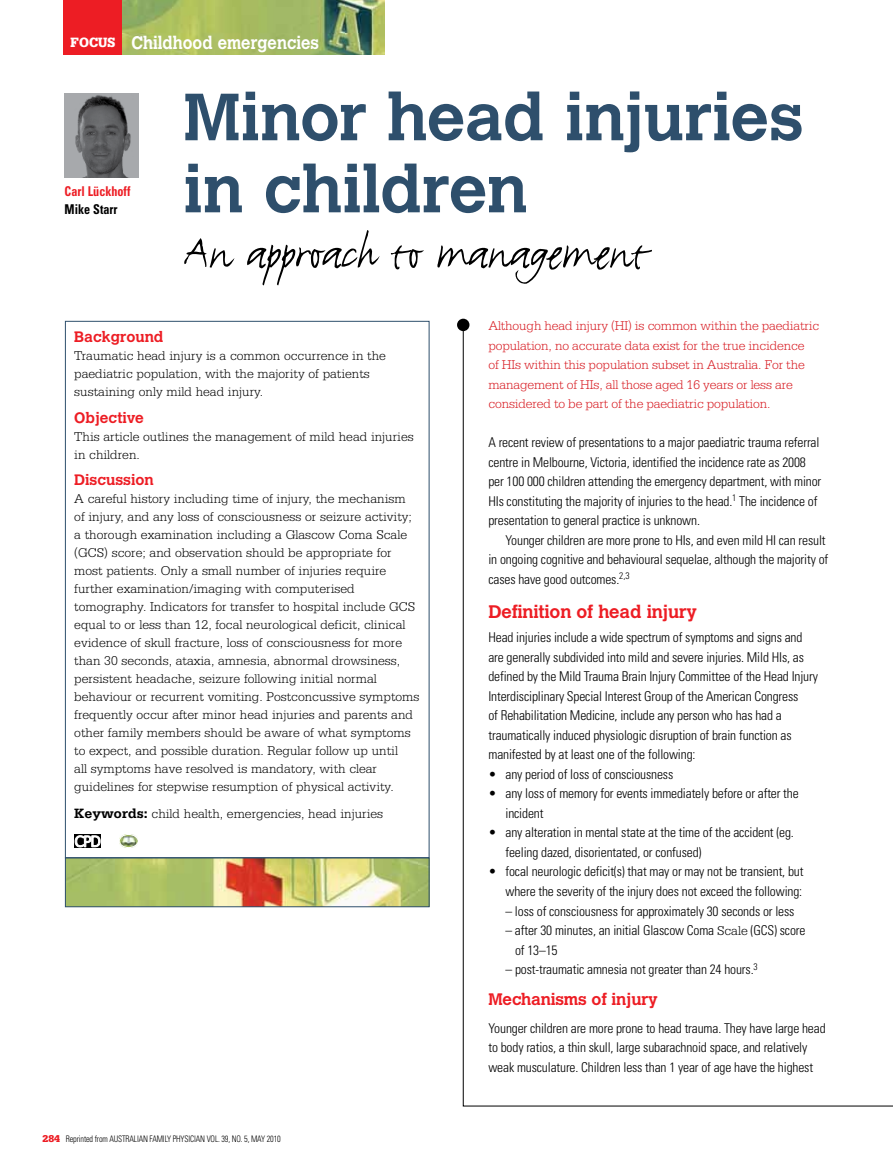
<style>
.page{position:relative;width:893px;height:1170px;background:#fff}
.page>*{position:absolute;margin:0;border:0;box-sizing:border-box;transform-origin:0 0}
.t1{font:700 66px/72px "Calvert";letter-spacing:-.005em;color:#2e4f6c}
.t2{font:51px "FF Justlefthand";letter-spacing:-.01em;color:#000}
.t3{font:700 18px "Calvert";color:#fff;scale:.9 1}
.t4{font:700 18px "Calvert";letter-spacing:-.01em;color:#ed1d24}
.t5{font:700 16.5px "Calvert";letter-spacing:-.01em;color:#ed1d24}
.t6{font:700 15px "Calvert";color:#ed1d24}
.t7{font:300 condensed 13.5px/19.5px "Univers LT";letter-spacing:-.01em;color:#000}
.t8{font:300 13.5px/18px "Serifa LT";color:#000}
.t9{font:300 13.5px/19.5px "Serifa LT";letter-spacing:-.01em;color:#d71920}
.t10{font:700 condensed 13.5px "Univers LT";color:#ed1d24;scale:.9 1}
.t11{font:700 condensed 13.5px "Univers LT";color:#000;scale:.9 1}
.t12{font:300 condensed 9px "Univers LT";letter-spacing:-.015em;color:#000;scale:.9 1}
.s1{font-family:"Serifa LT";font-weight:900;font-size:14.25px}
.s2{font-family:"Serifa LT";font-stretch:normal}
.s3{font-weight:700;font-size:14.25px}
.s4{font-family:"Serifa LT";font-weight:900;font-stretch:normal;font-size:10.5px;color:#ed1d24}
</style>
<div class="page">
<svg style="left:462px;top:328px;width:431px;height:778px"></svg>
<div style="left:457px;top:318px;width:12px;height:13px;background:#000;border-radius:50%"></div>
<svg style="left:74px;top:834px;width:27px;height:13px"></svg>
<svg style="left:75px;top:835px;width:25px;height:12px"></svg>
<img style="left:119px;top:834px;width:18px;height:13px">
<div style="left:119px;top:834px;width:19px;height:13px;border:1px solid #fff;border-radius:50%"></div>
<img style="left:67px;top:859px;width:360px;height:46px">
<div style="left:65px;top:857px;width:364px;height:50px;border:1px solid #2e4f6c"></div>
<div style="left:65px;top:94px;width:74px;height:84px;background:#a7a9ac"></div>
<img style="left:75px;top:95px;width:56px;height:83px">
<img style="left:122px;top:0;width:263px;height:55px">
<div style="left:64px;top:0;width:58px;height:55px;background:#ed1d24"></div>
<h3 class="t3" style="left:70px;top:31px;width:278px"><span class="s1">FOCUS</span> Childhood emergencies</h3>
<h1 class="t1" style="left:183px;top:80px;width:622px">Minor head injuries in children</h1>
<h2 class="t2" style="left:183px;top:221px;width:466px">An approach to management</h2>
<p class="t9" style="left:488px;top:316px;width:332px">Although head injury (HI) is common within the paediatric population, no accurate data exist for the true incidence<br>of HIs within this population subset in Australia. For the management of HIs, all those aged 16 years or less are considered to be part of the paediatric population.</p>
<p class="t7" style="left:488px;top:433px;width:341px">A recent review of presentations to a major paediatric trauma referral centre in Melbourne, Victoria, identified the incidence rate as 2008<br>per 100 000 children attending the emergency department, with minor HIs constituting the majority of injuries to the head.<sup>1</sup> The incidence of presentation to general practice is unknown.<br>Younger children are more prone to HIs, and even mild HI can result in ongoing cognitive and behavioural sequelae, although the majority of cases have good outcomes.<sup>2,3</sup></p>
<h3 class="t4" style="left:488px;top:600px;width:210px">Definition of head injury</h3>
<p class="t7" style="left:488px;top:628px;width:331px">Head injuries include a wide spectrum of symptoms and signs and are generally subdivided into mild and severe injuries. Mild HIs, as defined by the Mild Trauma Brain I njury Committee of the Head I njury I nterdisciplinary Special I nterest Group of the American Congress<br>of Rehabilitation Medicine, include any person who has had a traumatically induced physiologic disruption of brain function as manifested by at least one of the following:</p>
<p class="t7" style="left:488px;top:764px;width:186px">• any period of loss of consciousness</p>
<p class="t7" style="left:505px;top:783px;width:295px;text-indent:-17px">• any loss of memory for events immediately before or after the incident</p>
<p class="t7" style="left:505px;top:822px;width:290px;text-indent:-17px">• any alteration in mental state at the time of the accident (eg. feeling dazed, disorientated, or confused)</p>
<p class="t7" style="left:488px;top:861px;width:316px;text-align:right">• focal neurologic deficit(s) that may or may not be transient, but where the severity of the injury does not exceed the following:</p>
<p class="t7" style="left:505px;top:900px;width:290px">– loss of consciousness for approximately 30 seconds or less</p>
<p class="t7" style="left:515px;top:920px;width:292px;text-indent:-9px">– after 30 minutes, an initial Glascow Coma <span class="s2">Scale</span> (GCS) score of 13–15</p>
<p class="t7" style="left:505px;top:959px;width:254px">– post-traumatic amnesia not greater than 24 hours.<sup>3</sup></p>
<p class="t5" style="left:488px;top:988px;width:171px">Mechanisms of injury</p>
<p class="t7" style="left:488px;top:1018px;width:339px">Younger children are more prone to head trauma. They have large head to body ratios, a thin skull, large subarachnoid space, and relatively weak musculature. Children less than 1 year of age have the highest</p>
<p class="t10" style="left:65px;top:183px;width:75px">Carl Lückhoff</p>
<p class="t11" style="left:65px;top:200px;width:60px">Mike Starr</p>
<p class="t6" style="left:74px;top:327px;width:91px">Background</p>
<p class="t8" style="left:74px;top:347px;width:313px">Traumatic head injury is a common occurrence in the paediatric population, with the majority of patients sustaining only mild head injury.</p>
<p class="t6" style="left:74px;top:408px;width:71px">Objective</p>
<p class="t8" style="left:74px;top:427px;width:341px">This article outlines the management of mild head injuries in children.</p>
<p class="t6" style="left:74px;top:470px;width:81px">Discussion</p>
<p class="t8" style="left:74px;top:490px;width:347px">A careful history including time of injury, the mechanism of injury, and any loss of consciousness or seizure activity; a thorough examination including a Glascow Coma Scale (GCS) score; and observation should be appropriate for most patients. Only a small number of injuries require further examination/imaging with computerised tomography. Indicators for transfer to hospital include GCS equal to or less than 12, focal neurological deficit, clinical evidence of skull fracture, loss of consciousness for more than 30 seconds, ataxia, amnesia, abnormal drowsiness, persistent headache, seizure following initial normal behaviour or recurrent vomiting. Postconcussive symptoms frequently occur after minor head injuries and parents and other family members should be aware of what symptoms to expect, and possible duration. Regular follow up until<br>all symptoms have resolved is mandatory, with clear guidelines for stepwise resumption of physical activity.</p>
<p class="t8" style="left:74px;top:804px;width:310px"><span class="s3">Keywords:</span> child health, emergencies, head injuries</p>
<p class="t12" style="left:43px;top:1133px;width:266px"><span class="s4">284</span> Reprinted from Australian Family Physician Vol. 39, No. 5, May 2010</p>
</div>
